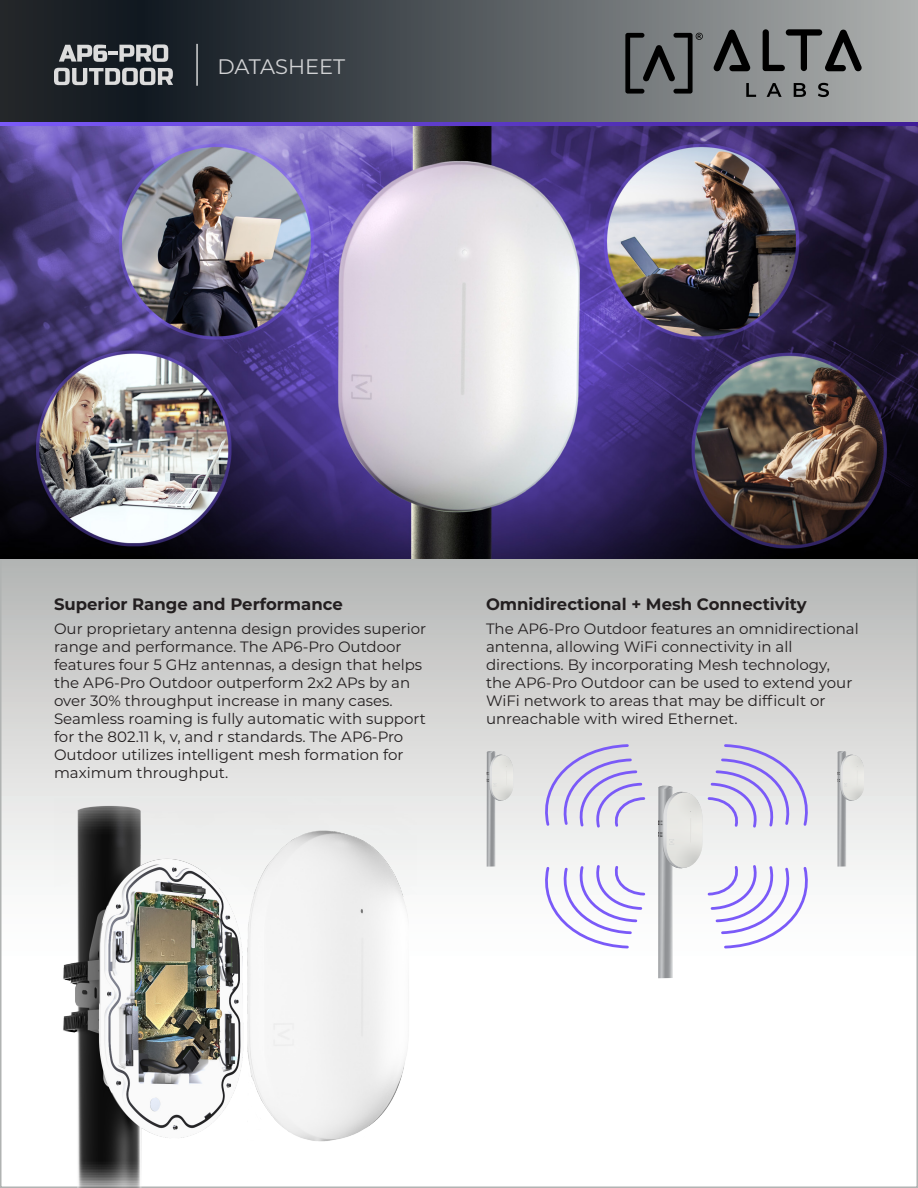
<style>
.page{position:relative;width:918px;height:1188px;background:#fff}
.page>*{position:absolute;margin:0;border:0;box-sizing:border-box;transform-origin:0 0}
.t1{font:21px "Montserrat";color:#d1d2d4}
.Heading_3{font:700 16.5px "Montserrat";color:#231f20}
.Body{font:15px/18px "Montserrat";color:#231f20}
</style>
<div class="page">
<svg style="left:3px;top:561px;width:912px;height:418px"></svg>
<svg style="left:0;top:0;width:918px;height:122px;background:#51565a"></svg>
<svg style="left:713px;top:30px;width:38px;height:42px;background:#525455"></svg>
<svg style="left:763px;top:29px;width:99px;height:43px;background:#666868"></svg>
<svg style="left:746px;top:83px;width:10px;height:14px"></svg>
<svg style="left:767px;top:83px;width:15px;height:14px"></svg>
<svg style="left:794px;top:83px;width:12px;height:14px"></svg>
<svg style="left:818px;top:83px;width:11px;height:14px"></svg>
<svg style="left:625px;top:33px;width:78px;height:61px;background:#5a5d5e"></svg>
<hr style="left:196px;top:44px;width:2px;height:42px;background:#d2d3d4">
<svg style="left:59px;top:45px;width:48px;height:17px"></svg>
<hr style="left:108px;top:51px;width:10px;height:4px;background:#dcdcdc">
<svg style="left:119px;top:44px;width:49px;height:18px"></svg>
<svg style="left:54px;top:68px;width:119px;height:17px;background:#898c8f"></svg>
<img style="left:0;top:126px;width:918px;height:432px">
<img style="left:54px;top:791px;width:362px;height:397px">
<svg style="left:487px;top:751px;width:26px;height:116px"></svg>
<svg style="left:539px;top:863px;width:108px;height:87px"></svg>
<svg style="left:658px;top:744px;width:156px;height:234px"></svg>
<svg style="left:539px;top:744px;width:108px;height:86px;background:#d7d3e7"></svg>
<svg style="left:838px;top:751px;width:26px;height:116px"></svg>
<h1 class="t1" style="left:217px;top:52px;width:129px">DATASHEET</h1>
<p class="Heading_3" style="left:54px;top:592px;width:290px">Superior Range and Performance</p>
<p class="Body" style="left:54px;top:619px;width:374px">Our proprietary antenna design provides superior range and performance. The AP6-Pro Outdoor features four 5 GHz antennas, a design that helps the AP6‑Pro Outdoor outperform 2x2 APs by an over 30% throughput increase in many cases.<br>Seamless roaming is fully automatic with support for the 802.11 k, v, and r standards. The AP6-Pro Outdoor utilizes intelligent mesh formation for maximum throughput.</p>
<p class="Heading_3" style="left:486px;top:592px;width:322px">Omnidirectional + Mesh Connectivity</p>
<p class="Body" style="left:486px;top:619px;width:374px">The AP6-Pro Outdoor features an omnidirectional antenna, allowing WiFi connectivity in all directions. By incorporating Mesh technology, the AP6-Pro Outdoor can be used to extend your WiFi network to areas that may be difficult or unreachable with wired Ethernet.</p>
</div>
